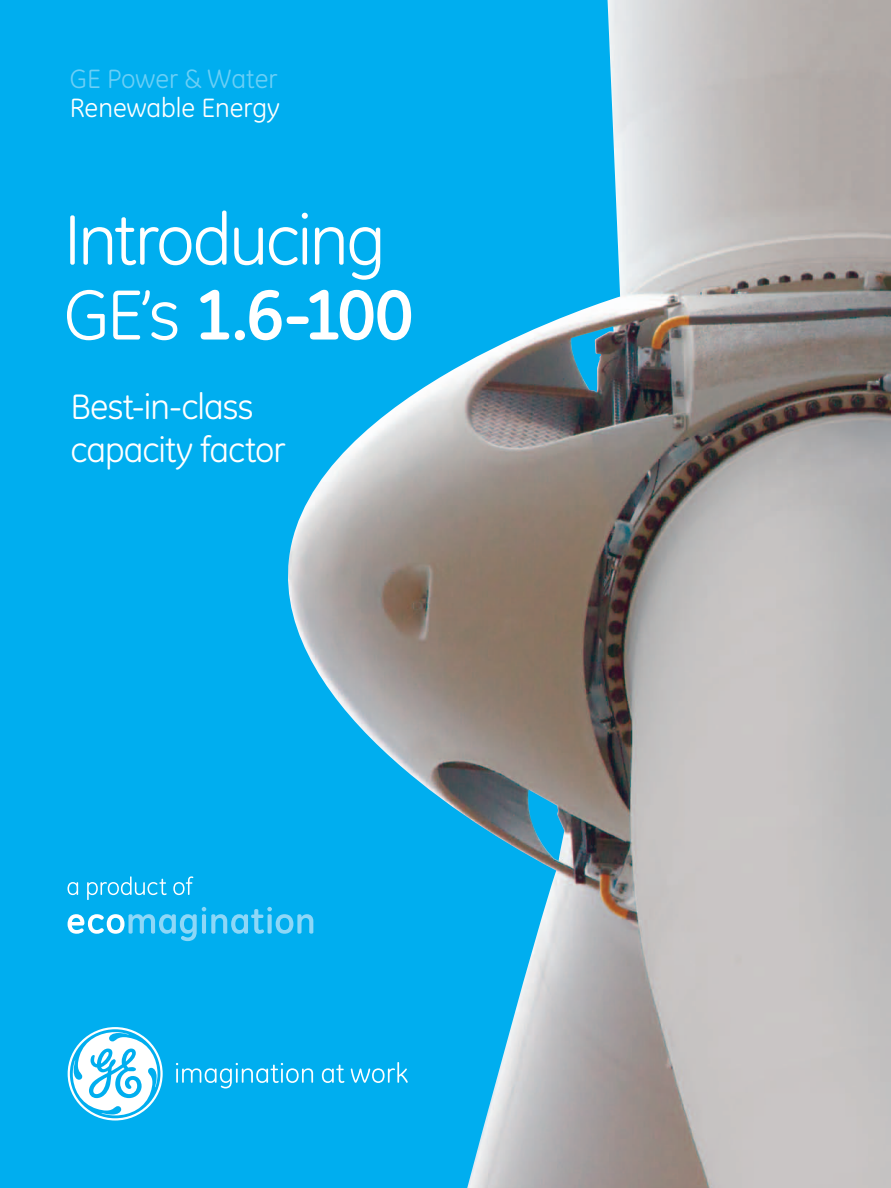
<style>
.page{position:relative;width:891px;height:1188px;background:#00aeef}
.page>*{position:absolute;margin:0;border:0;box-sizing:border-box;transform-origin:0 0}
.t1{font:72px/75px "GE Inspira";letter-spacing:-.035em;color:#fff}
.t2{font:36px/43.2px "GE Inspira";letter-spacing:-.025em;color:#fff}
.t3{font:27px "GE Inspira";color:#fff}
.t4{font:27px "GE Inspira";color:#6bcff6}
.s1{font-weight:700}
</style>
<div class="page">
<img style="left:281px;top:0;width:610px;height:1188px">
<svg style="left:68px;top:907px;width:245px;height:34px"></svg>
<svg style="left:68px;top:882px;width:10px;height:13px"></svg>
<svg style="left:87px;top:876px;width:80px;height:24px"></svg>
<svg style="left:173px;top:876px;width:20px;height:19px"></svg>
<svg style="left:176px;top:1063px;width:137px;height:25px"></svg>
<svg style="left:322px;top:1065px;width:22px;height:18px"></svg>
<svg style="left:351px;top:1062px;width:57px;height:21px"></svg>
<svg style="left:68px;top:1027px;width:95px;height:93px"></svg>
<p class="t4" style="left:70px;top:63px;width:210px">GE Power &amp; Water</p>
<p class="t3" style="left:70px;top:92px;width:212px">Renewable Energy</p>
<p class="t1" style="left:64px;top:202px;width:351px">Introducing<br>GE’s <span class="s1">1.6-100</span></p>
<p class="t2" style="left:70px;top:385px;width:217px">Best-in-class capacity factor</p>
</div>
